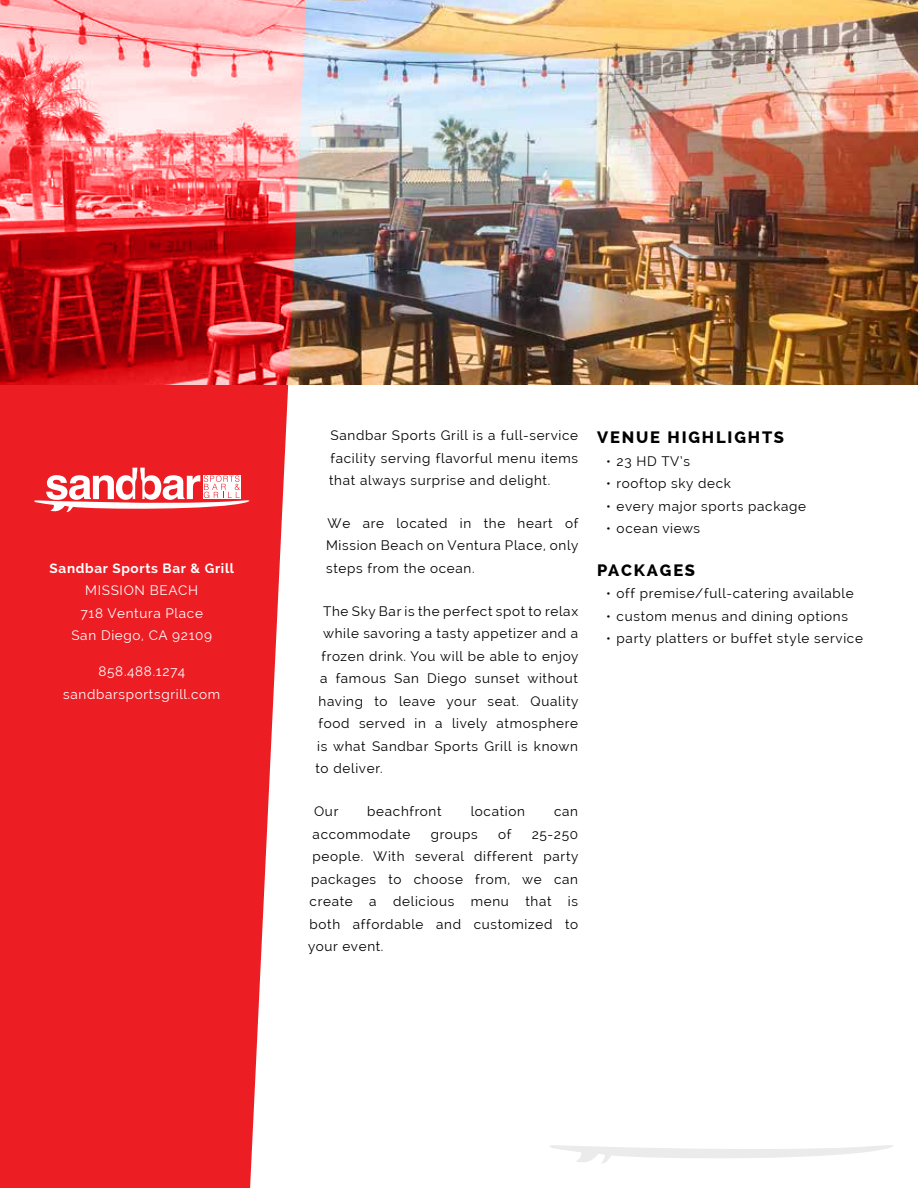
<style>
.page{position:relative;width:918px;height:1188px;background:#fff}
.page>*{position:absolute;margin:0;border:0;box-sizing:border-box;transform-origin:0 0}
.t1{font:800 16.5px "Raleway";letter-spacing:.11em;color:#000}
.t2{font:13.5px/22.5px "Raleway";letter-spacing:.05em;color:#000;text-align:justify}
.t3{font:13.5px/22.5px "Raleway";letter-spacing:.05em;color:#fff;text-align:center}
.t4{font:700 13.5px "Raleway";letter-spacing:.05em;color:#fff}
</style>
<div class="page">
<img style="left:307px;top:0;width:611px;height:384px">
<svg style="left:0;top:0;width:307px;height:1188px;background:#e9484d"></svg>
<svg style="left:31px;top:468px;width:218px;height:45px"></svg>
<svg style="left:550px;top:1145px;width:343px;height:19px"></svg>
<p class="t4" style="left:50px;top:560px;width:186px">Sandbar Sports Bar &amp; Grill</p>
<p class="t3" style="left:71px;top:579px;width:142px">MISSION BEACH<br>718 Ventura Place<br>San Diego, CA 92109</p>
<p class="t3" style="left:63px;top:660px;width:158px">858.488.1274 sandbarsportsgrill.com</p>
<p class="t2" style="left:329px;top:424px;width:251px">Sandbar Sports Grill is a full-service facility serving flavorful menu items that always surprise and delight.</p>
<p class="t2" style="left:326px;top:512px;width:254px">We are located in the heart of Mission Beach on Ventura Place, only steps from the ocean.</p>
<p class="t2" style="left:323px;top:600px;width:257px">The Sky Bar is the perfect spot to relax</p>
<p class="t2" style="left:323px;top:622px;width:257px">while savoring a tasty appetizer and a</p>
<p class="t2" style="left:322px;top:645px;width:258px">frozen drink. You will be able to enjoy</p>
<p class="t2" style="left:320px;top:667px;width:259px">a famous San Diego sunset without</p>
<p class="t2" style="left:319px;top:690px;width:261px">having to leave your seat. Quality</p>
<p class="t2" style="left:319px;top:712px;width:261px">food served in a lively atmosphere</p>
<p class="t2" style="left:317px;top:735px;width:262px">is what Sandbar Sports Grill is known</p>
<p class="t2" style="left:316px;top:757px;width:69px">to deliver.</p>
<p class="t2" style="left:314px;top:800px;width:26px">Our</p>
<p class="t2" style="left:367px;top:800px;width:76px">beachfront</p>
<p class="t2" style="left:471px;top:800px;width:56px">location</p>
<p class="t2" style="left:554px;top:800px;width:25px">can</p>
<p class="t2" style="left:313px;top:822px;width:99px">accommodate</p>
<p class="t2" style="left:431px;top:822px;width:49px">groups</p>
<p class="t2" style="left:498px;top:822px;width:15px">of</p>
<p class="t2" style="left:532px;top:822px;width:48px">25-250</p>
<p class="t2" style="left:313px;top:845px;width:267px">people. With several different party</p>
<p class="t2" style="left:311px;top:867px;width:268px">packages to choose from, we can</p>
<p class="t2" style="left:310px;top:890px;width:270px">create a delicious menu that is</p>
<p class="t2" style="left:310px;top:912px;width:270px">both affordable and customized to</p>
<p class="t2" style="left:308px;top:935px;width:77px">your event.</p>
<p class="t1" style="left:597px;top:428px;width:188px">VENUE HIGHLIGHTS</p>
<p class="t2" style="left:606px;top:449px;width:85px">• 23 HD TV’s</p>
<p class="t2" style="left:606px;top:472px;width:126px">• rooftop sky deck</p>
<p class="t2" style="left:606px;top:494px;width:201px">• every major sports package</p>
<p class="t2" style="left:606px;top:517px;width:96px">• ocean views</p>
<p class="t1" style="left:597px;top:561px;width:99px">PACKAGES</p>
<p class="t2" style="left:606px;top:582px;width:249px">• off premise/full-catering available</p>
<p class="t2" style="left:606px;top:605px;width:243px">• custom menus and dining options</p>
<p class="t2" style="left:606px;top:627px;width:258px">• party platters or buffet style service</p>
</div>
